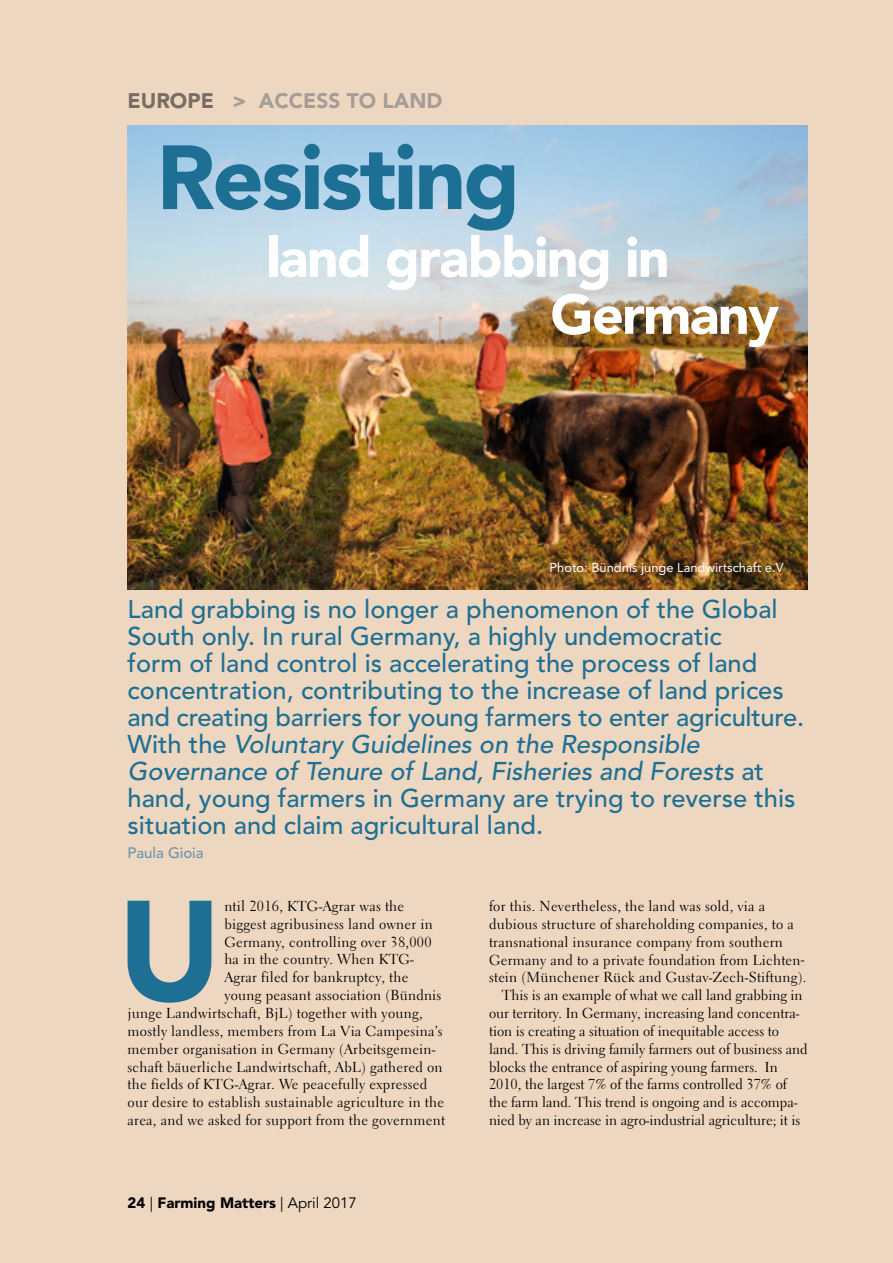
<style>
.page{position:relative;width:893px;height:1263px;background:#eed7c0}
.page>*{position:absolute;margin:0;border:0;box-sizing:border-box;transform-origin:0 0}
.t1{font:900 140.4px "Avenir LT Std";color:#1d6f94}
.t2{font:900 90px "Avenir LT Std";letter-spacing:-.03em;color:#1d6f94}
.t3{font:900 55.5px/57px "Avenir LT Std";letter-spacing:-.03em;color:#fff}
.t4{font:500 25.5px/27px "Avenir LT Std";color:#1d6f94}
.t5{font:900 21px "Avenir LT Std";color:#a69d97}
.t6{font:900 15px "Avenir LT Std";color:#000}
.t7{font:500 15px "Avenir LT Std";color:#6b94b1}
.t8{font:14.4px "Electra LT Std";letter-spacing:.02em;color:#000}
.t9{font:14.4px "Electra LT Std";color:#000}
.t10{font:12.9px "Avenir LT Std";color:#fff}
.s1{color:#796c64}
.s2{font-style:italic}
.s3{font-weight:400}
</style>
<div class="page">
<img style="left:128px;top:125px;width:680px;height:465px">
<h3 class="t5" style="left:128px;top:88px;width:316px"><span class="s1">EUROPE</span> &gt; ACCESS TO LAND</h3>
<h2 class="t2" style="left:157px;top:123px;width:365px">Resisting</h2>
<h3 class="t3" style="left:550px;top:229px;width:230px;text-indent:-285px">land grabbing in<br>Germany</h3>
<p class="t10" style="left:550px;top:560px;width:235px">Photo: Bündnis junge Landwirtschaft e.V</p>
<p class="t4" style="left:128px;top:596px;width:678px">Land grabbing is no longer a phenomenon of the Global South only. In rural Germany, a highly undemocratic<br>form of land control is accelerating the process of land concentration, contributing to the increase of land prices and creating barriers for young farmers to enter agriculture.<br>With the <span class="s2">Voluntary Guidelines on the Responsible Governance of Tenure of Land, Fisheries and Forests</span> at hand, young farmers in Germany are trying to reverse this situation and claim agricultural land.</p>
<p class="t7" style="left:128px;top:844px;width:78px">Paula Gioia</p>
<h1 class="t1" style="left:117px;top:866px;width:106px">U</h1>
<p class="t8" style="left:224px;top:897px;width:181px">ntil 2016, KTG-Agrar was the</p>
<p class="t8" style="left:224px;top:915px;width:210px">biggest agribusiness land owner in</p>
<p class="t8" style="left:224px;top:933px;width:209px">Germany, controlling over 38,000</p>
<p class="t8" style="left:224px;top:951px;width:191px">ha in the country. When KTG-</p>
<p class="t8" style="left:224px;top:968px;width:186px">Agrar filed for bankruptcy, the</p>
<p class="t8" style="left:224px;top:986px;width:218px">young peasant association (Bündnis</p>
<p class="t8" style="left:128px;top:1004px;width:297px">junge Landwirtschaft, BjL) together with young,</p>
<p class="t8" style="left:128px;top:1022px;width:316px">mostly landless, members from La Via Campesina’s</p>
<p class="t8" style="left:128px;top:1040px;width:309px">member organisation in Germany (Arbeitsgemein-</p>
<p class="t8" style="left:128px;top:1058px;width:316px">schaft bäuerliche Landwirtschaft, AbL) gathered on</p>
<p class="t8" style="left:128px;top:1076px;width:301px">the fields of KTG-Agrar. We peacefully expressed</p>
<p class="t8" style="left:128px;top:1093px;width:318px">our desire to establish sustainable agriculture in the</p>
<p class="t8" style="left:128px;top:1111px;width:319px">area, and we asked for support from the government</p>
<p class="t6" style="left:128px;top:1193px;width:231px">24 <span class="s3">|</span> Farming Matters <span class="s3">| April 2017</span></p>
<p class="t8" style="left:489px;top:897px;width:278px">for this. Nevertheless, the land was sold, via a</p>
<p class="t8" style="left:489px;top:915px;width:306px">dubious structure of shareholding companies, to a</p>
<p class="t8" style="left:489px;top:933px;width:295px">transnational insurance company from southern</p>
<p class="t8" style="left:489px;top:951px;width:317px">Germany and to a private foundation from Lichten-</p>
<p class="t8" style="left:489px;top:968px;width:319px">stein (Münchener Rück and Gustav-Zech-Stiftung).</p>
<p class="t9" style="left:502px;top:986px;width:302px">This is an example of what we call land grabbing in</p>
<p class="t9" style="left:489px;top:1004px;width:312px">our territory. In Germany, increasing land concentra-</p>
<p class="t9" style="left:489px;top:1022px;width:291px">tion is creating a situation of inequitable access to</p>
<p class="t9" style="left:489px;top:1040px;width:320px">land. This is driving family farmers out of business and</p>
<p class="t9" style="left:489px;top:1058px;width:290px">blocks the entrance of aspiring young farmers. In</p>
<p class="t9" style="left:489px;top:1076px;width:299px">2010, the largest 7% of the farms controlled 37% of</p>
<p class="t9" style="left:489px;top:1093px;width:310px">the farm land. This trend is ongoing and is accompa-</p>
<p class="t9" style="left:489px;top:1111px;width:313px">nied by an increase in agro-industrial agriculture; it is</p>
</div>
